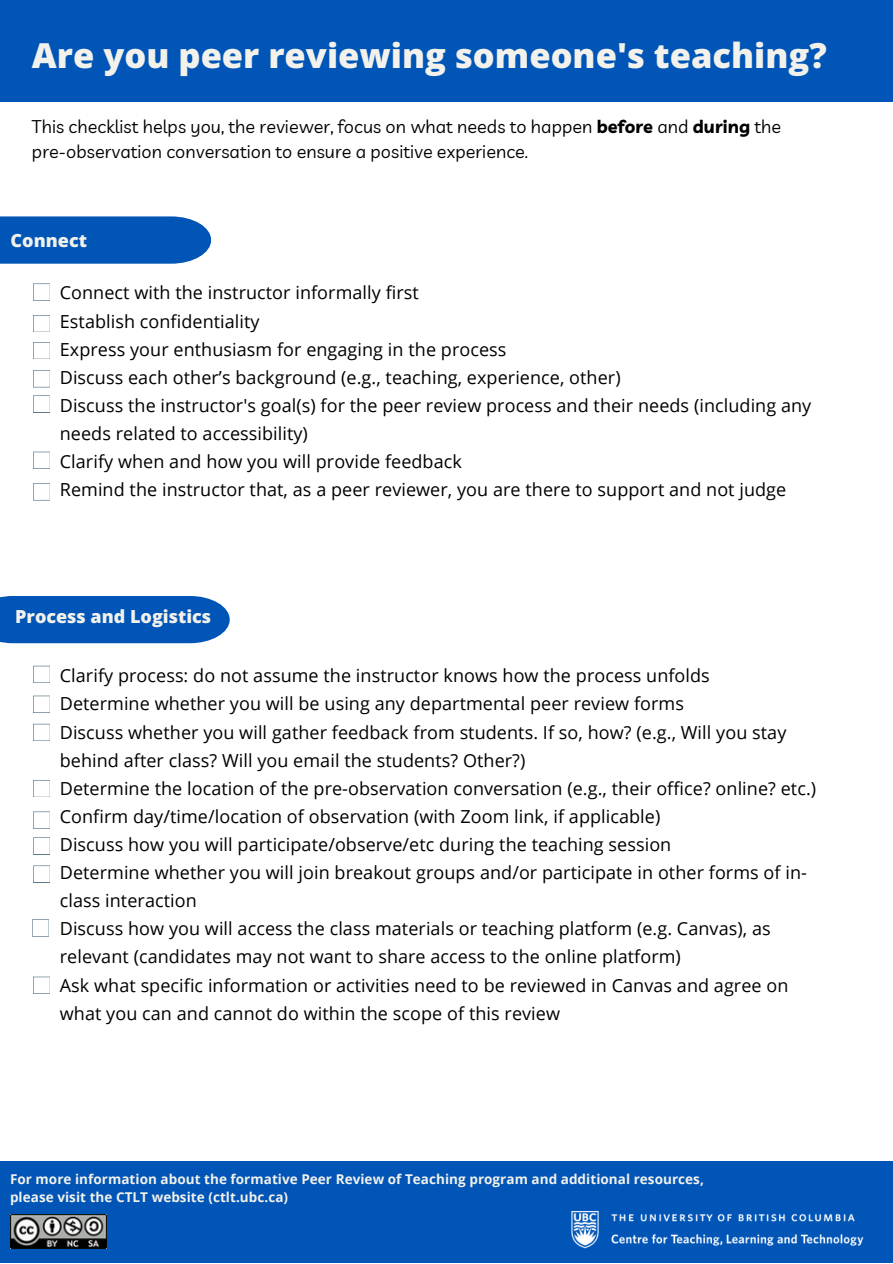
<style>
.page{position:relative;width:893px;height:1264px;background:#fff}
.page>*{position:absolute;margin:0;border:0;box-sizing:border-box;transform-origin:0 0}
.t1{font:800 34.5px "Open Sans";color:#f2f1ec}
.t2{font:18px/28px "Open Sans";letter-spacing:.005em;color:#000}
.t3{font:18px/24.8px "Livvic";letter-spacing:.005em;color:#000}
.t4{font:800 18px "Open Sans";color:#f2f1ec}
.t5{font:700 13.5px/18px "Open Sans";letter-spacing:.005em;color:#f2f1ec}
.s1{font-weight:700}
</style>
<div class="page">
<div style="left:0;top:1161px;width:892px;height:101px;background:#0055b7"></div>
<img style="left:10px;top:1214px;width:97px;height:34px">
<div style="left:0;top:0;width:892px;height:101px;background:#0055b7"></div>
<div style="left:0;top:596px;width:230px;height:47px;background:#0055b7"></div>
<svg style="left:0;top:216px;width:211px;height:48px;background:#0e5eba"></svg>
<img style="left:571px;top:1211px;width:293px;height:38px">
<svg style="left:33px;top:395px;width:17px;height:17px"></svg>
<svg style="left:33px;top:452px;width:17px;height:16px"></svg>
<svg style="left:33px;top:483px;width:17px;height:17px"></svg>
<svg style="left:33px;top:976px;width:17px;height:17px"></svg>
<svg style="left:33px;top:811px;width:17px;height:17px"></svg>
<svg style="left:33px;top:780px;width:17px;height:17px"></svg>
<svg style="left:33px;top:837px;width:17px;height:17px"></svg>
<svg style="left:33px;top:665px;width:17px;height:17px"></svg>
<svg style="left:33px;top:695px;width:17px;height:17px"></svg>
<svg style="left:33px;top:723px;width:17px;height:17px"></svg>
<svg style="left:33px;top:283px;width:17px;height:17px"></svg>
<svg style="left:33px;top:315px;width:17px;height:17px"></svg>
<svg style="left:33px;top:342px;width:17px;height:17px"></svg>
<svg style="left:33px;top:370px;width:17px;height:17px"></svg>
<svg style="left:32px;top:919px;width:17px;height:17px"></svg>
<svg style="left:33px;top:865px;width:17px;height:17px"></svg>
<h1 class="t1" style="left:32px;top:31px;width:796px">Are you peer reviewing someone's teaching?</h1>
<p class="t3" style="left:32px;top:114px;width:750px">This checklist helps you, the reviewer, focus on what needs to happen <span class="s1">before</span> and <span class="s1">during</span> the pre-observation conversation to ensure a positive experience.</p>
<p class="t4" style="left:11px;top:227px;width:78px">Connect</p>
<p class="t2" style="left:60px;top:278px;width:753px">Connect with the instructor informally first<br>Establish confidentiality<br>Express your enthusiasm for engaging in the process<br>Discuss each other’s background (e.g., teaching, experience, other)<br>Discuss the instructor's goal(s) for the peer review process and their needs (including any needs related to accessibility)<br>Clarify when and how you will provide feedback<br>Remind the instructor that, as a peer reviewer, you are there to support and not judge</p>
<p class="t4" style="left:15px;top:603px;width:197px">Process and Logistics</p>
<p class="t2" style="left:60px;top:661px;width:757px">Clarify process: do not assume the instructor knows how the process unfolds<br>Determine whether you will be using any departmental peer review forms<br>Discuss whether you will gather feedback from students. If so, how? (e.g., Will you stay behind after class? Will you email the students? Other?)<br>Determine the location of the pre-observation conversation (e.g., their office? online? etc.)<br>Confirm day/time/location of observation (with Zoom link, if applicable)<br>Discuss how you will participate/observe/etc during the teaching session<br>Determine whether you will join breakout groups and/or participate in other forms of in&shy;class interaction<br>Discuss how you will access the class materials or teaching platform (e.g. Canvas), as relevant (candidates may not want to share access to the online platform)<br>Ask what specific information or activities need to be reviewed in Canvas and agree on what you can and cannot do within the scope of this review</p>
<p class="t5" style="left:10px;top:1170px;width:695px">For more information about the formative Peer Review of Teaching program and additional resources, please visit the CTLT website (ctlt.ubc.ca)</p>
</div>
